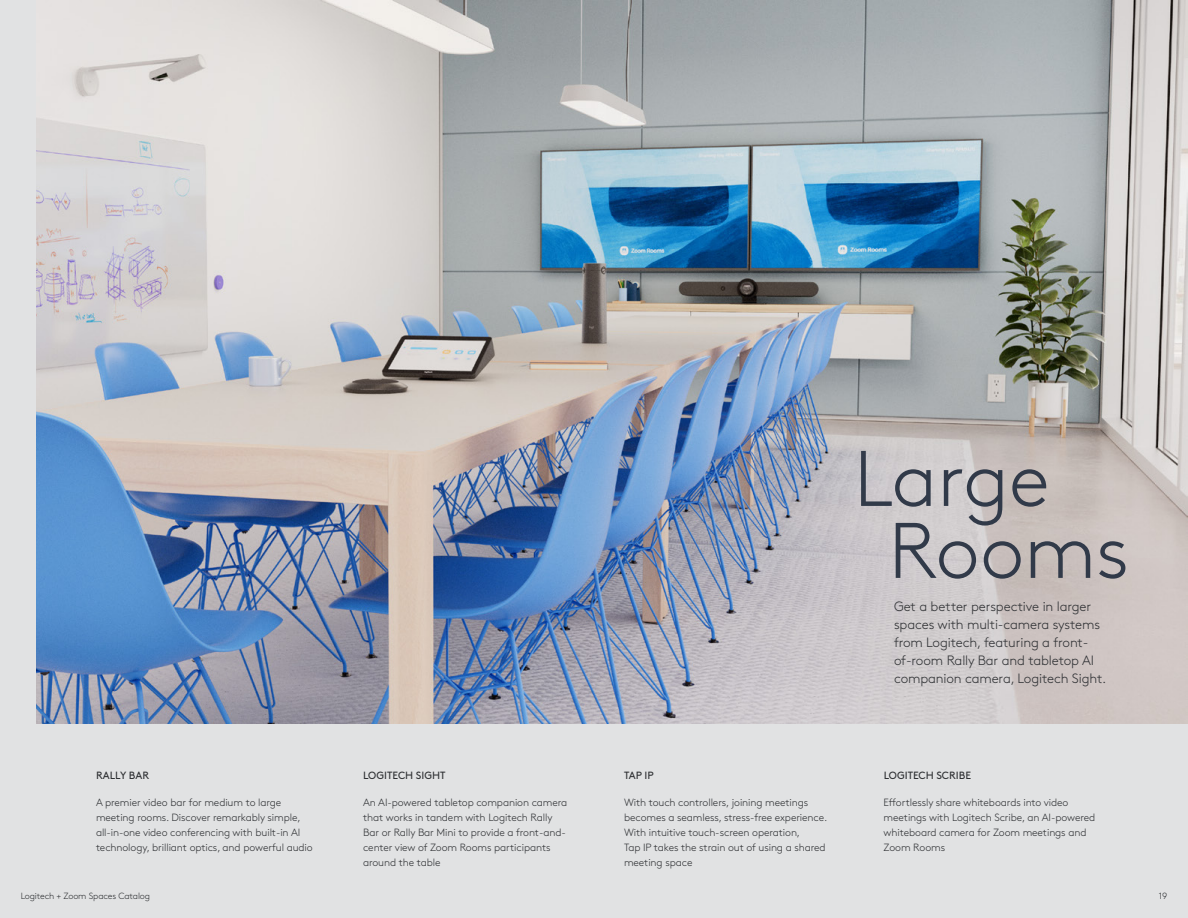
<style>
.page{position:relative;width:1188px;height:918px;background:#e1e2e3}
.page>*{position:absolute;margin:0;border:0;box-sizing:border-box;transform-origin:0 0}
.t1{font:300 78.6px "Brown Pro";color:#313a49}
.Body_copy{font:300 13.5px/18px "Brown Pro";letter-spacing:-.01em;color:#2e3033}
.Body_copy-2{font:300 10.5px/15px "Brown Pro";letter-spacing:-.01em;color:#2e3033}
.Body_copy-3{font:10.5px "Brown Pro";color:#2e3033}
.t2{font:300 9px "Brown Pro";letter-spacing:-.015em;color:#2e3033}
</style>
<div class="page">
<img style="left:36px;top:0;width:1152px;height:723px">
<h1 class="t1" style="left:854px;top:421px;width:197px">Large</h1>
<h1 class="t1" style="left:889px;top:493px;width:242px">Rooms</h1>
<p class="Body_copy" style="left:894px;top:597px;width:214px">Get a better perspective in larger spaces with multi-camera systems from Logitech, featuring a front&shy;of-room Rally Bar and tabletop AI companion camera, Logitech Sight.</p>
<p class="Body_copy-3" style="left:96px;top:767px;width:55px">RALLY BAR</p>
<p class="Body_copy-3" style="left:363px;top:767px;width:84px">LOGITECH SIGHT</p>
<p class="Body_copy-3" style="left:624px;top:767px;width:31px">TAP IP</p>
<p class="Body_copy-3" style="left:884px;top:767px;width:89px">LOGITECH SCRIBE</p>
<p class="Body_copy-2" style="left:96px;top:795px;width:218px">A premier video bar for medium to large meeting rooms. Discover remarkably simple, all-in-one video conferencing with built-in AI technology, brilliant optics, and powerful audio</p>
<p class="Body_copy-2" style="left:363px;top:795px;width:206px">An AI-powered tabletop companion camera that works in tandem with Logitech Rally Bar or Rally Bar Mini to provide a front-and&shy;center view of Zoom Rooms participants around the table</p>
<p class="Body_copy-2" style="left:624px;top:795px;width:205px">With touch controllers, joining meetings becomes a seamless, stress-free experience.<br>With intuitive touch-screen operation,<br>Tap IP takes the strain out of using a shared meeting space</p>
<p class="Body_copy-2" style="left:884px;top:795px;width:213px">Effortlessly share whiteboards into video meetings with Logitech Scribe, an AI-powered whiteboard camera for Zoom meetings and Zoom Rooms</p>
<p class="t2" style="left:21px;top:889px;width:131px">Logitech + Zoom Spaces Catalog</p>
<p class="t2" style="left:1159px;top:889px;width:10px">19</p>
</div>
